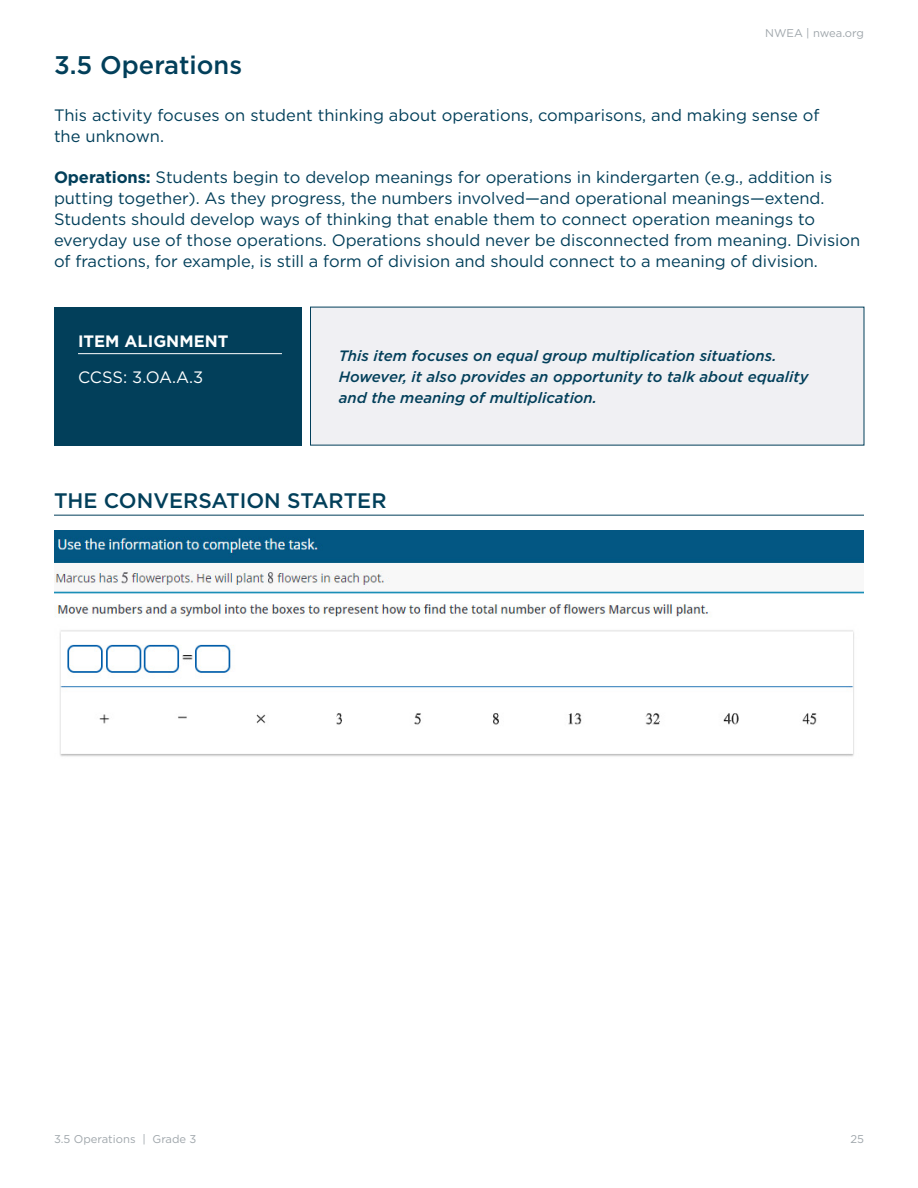
<style>
.page{position:relative;width:918px;height:1188px;background:#fff}
.page>*{position:absolute;margin:0;border:0;box-sizing:border-box;transform-origin:0 0}
.t1{font:500 25.5px "Gotham";color:#023f5a}
.t2{font:500 21px "Gotham";color:#023f5a}
.P1{font:16.5px/21px "Gotham";letter-spacing:-.005em;color:#023f5a}
.t3{font:700 16.5px "Gotham";color:#fff}
.t4{font:16.5px "Gotham";letter-spacing:-.015em;color:#fff}
.t5{font:italic 500 15px/21px "Gotham";color:#023f5a}
.t6{font:11.25px "Gotham";color:#9fa6ab}
.s1{font-weight:700}
</style>
<div class="page">
<div style="left:310px;top:307px;width:554px;height:139px;background:#f0f0f3"></div>
<div style="left:54px;top:307px;width:247px;height:139px;background:#023f5a"></div>
<hr style="left:54px;top:515px;width:810px;height:1px;background:#023f5a">
<hr style="left:78px;top:353px;width:204px;height:1px;background:#fff">
<img style="left:54px;top:531px;width:810px;height:226px">
<h1 class="t1" style="left:54px;top:49px;width:190px">3.5 Operations</h1>
<p class="t6" style="left:765px;top:26px;width:100px">NWEA | nwea.org</p>
<p class="P1" style="left:54px;top:105px;width:767px">This activity focuses on student thinking about operations, comparisons, and making sense of the unknown.</p>
<p class="P1" style="left:54px;top:167px;width:808px"><span class="s1">Operations:</span> Students begin to develop meanings for operations in kindergarten (e.g., addition is putting together). As they progress, the numbers involved—and operational meanings—extend.<br>Students should develop ways of thinking that enable them to connect operation meanings to everyday use of those operations. Operations should never be disconnected from meaning. Division of fractions, for example, is still a form of division and should connect to a meaning of division.</p>
<p class="t3" style="left:78px;top:330px;width:152px">ITEM ALIGNMENT</p>
<p class="t4" style="left:78px;top:367px;width:127px">CCSS: 3.OA.A.3</p>
<p class="t5" style="left:339px;top:345px;width:471px">This item focuses on equal group multiplication situations.<br>However, it also provides an opportunity to talk about equality and the meaning of multiplication.</p>
<h2 class="t2" style="left:54px;top:487px;width:334px">THE CONVERSATION STARTER</h2>
<p class="t6" style="left:54px;top:1132px;width:144px">3.5 Operations | Grade 3</p>
<p class="t6" style="left:850px;top:1132px;width:15px">25</p>
</div>
